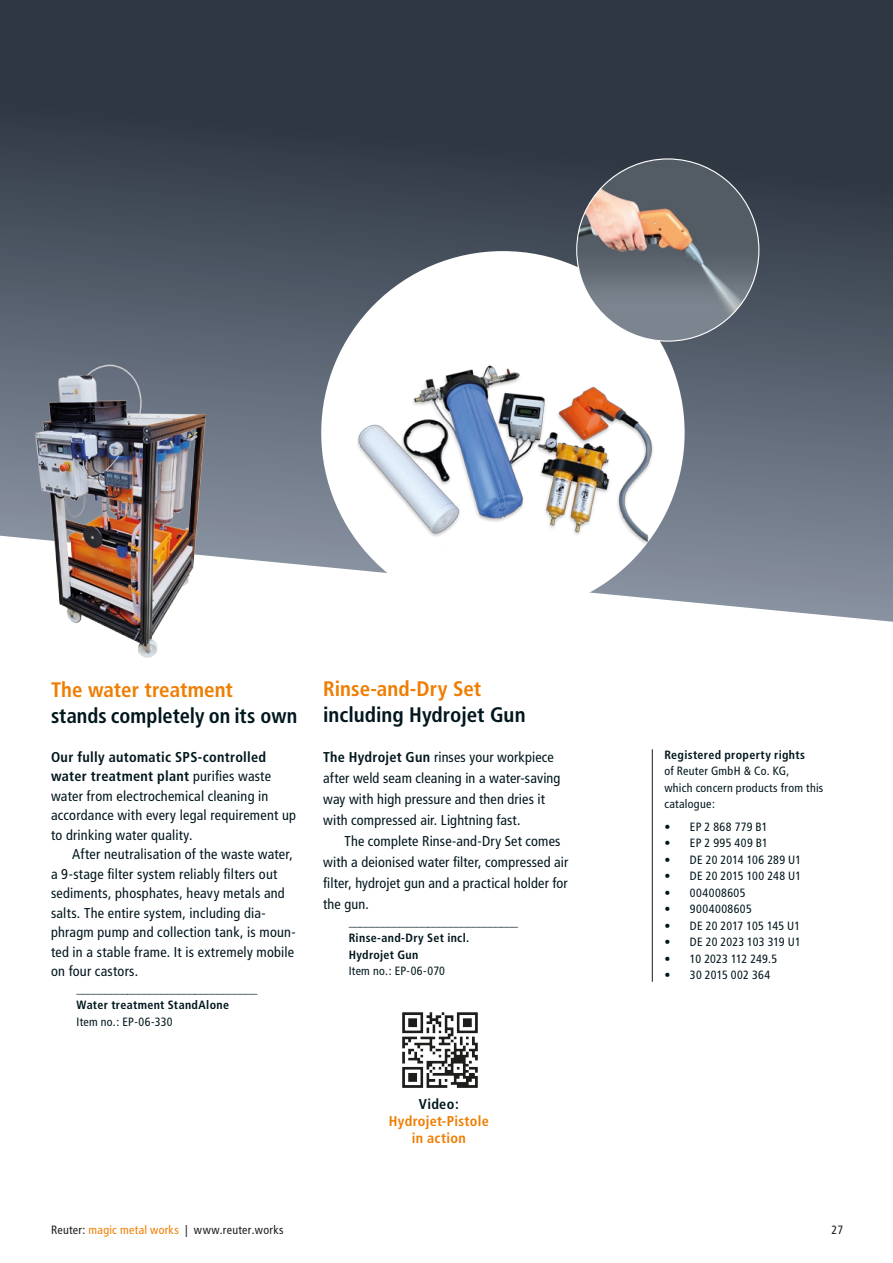
<style>
.page{position:relative;width:893px;height:1263px;background:#fff}
.page>*{position:absolute;margin:0;border:0;box-sizing:border-box;transform-origin:0 0}
.t1{font:700 condensed 21px "Frutiger";color:#00161d}
.t2{font:700 condensed 21px "Frutiger";color:#ef7d00}
.t3{font:condensed 14.25px/19.5px "Frutiger";letter-spacing:.015em;color:#00161d}
.t4{font:700 condensed 14.25px/17.1px "Frutiger";letter-spacing:.02em;color:#ef7d00;text-align:center}
.t5{font:700 condensed 14.25px "Frutiger";letter-spacing:.02em;color:#00161d}
.t6{font:condensed 12px/16.5px "Frutiger";letter-spacing:.02em;color:#00161d}
.t7{font:700 condensed 12px/16.5px "Frutiger";letter-spacing:.025em;color:#00161d}
.t8{font:condensed 12px "Frutiger";letter-spacing:.025em;color:#1d1d1b}
.t9{font:condensed 12px "Frutiger";letter-spacing:.04em;color:#00161d}
.s1{font-weight:700}
.s2{color:#ef7d00}
</style>
<div class="page">
<svg style="left:0;top:0;width:893px;height:622px;background:#515a66"></svg>
<div style="left:321px;top:251px;width:364px;height:363px;background:#fff;border-radius:50%"></div>
<img style="left:578px;top:159px;width:181px;height:182px">
<img style="left:27px;top:357px;width:188px;height:301px">
<img style="left:357px;top:365px;width:298px;height:180px">
<img style="left:402px;top:1012px;width:76px;height:76px">
<hr style="left:652px;top:749px;width:1px;height:233px;background:#1d1d1b">
<h1 class="t2" style="left:51px;top:677px;width:183px">The water treatment</h1>
<h1 class="t1" style="left:51px;top:703px;width:248px">stands completely on its own</h1>
<p class="t3" style="left:51px;top:747px;width:247px"><span class="s1">Our fully automatic SPS-controlled water treatment plant</span> purifies waste water from electrochemical cleaning in accordance with every legal requirement up to drinking water quality.</p>
<p class="t3" style="left:51px;top:845px;width:246px;text-indent:21px">After neutralisation of the waste water, a 9-stage filter system reliably filters out sediments, phosphates, heavy metals and salts. The entire system, including dia&shy;phragm pump and collection tank, is moun&shy;ted in a stable frame. It is extremely mobile on four castors.</p>
<p class="t7" style="left:77px;top:980px;width:182px">________________________________<br>Water treatment StandAlone</p>
<p class="t6" style="left:77px;top:1013px;width:97px">Item no.: EP-06-330</p>
<h1 class="t2" style="left:323px;top:676px;width:160px">Rinse-and-Dry Set</h1>
<h1 class="t1" style="left:323px;top:702px;width:204px">including Hydrojet Gun</h1>
<p class="t3" style="left:323px;top:747px;width:239px;line-height:21px"><span class="s1">The Hydrojet Gun</span> rinses your workpiece after weld seam cleaning in a water-saving way with high pressure and then dries it with compressed air. Lightning fast.</p>
<p class="t3" style="left:323px;top:831px;width:247px;line-height:21px;text-indent:21px">The complete Rinse-and-Dry Set comes with a deionised water filter, compressed air filter, hydrojet gun and a practical holder for the gun.</p>
<p class="t7" style="left:349px;top:913px;width:171px">______________________________<br>Rinse-and-Dry Set incl.<br>Hydrojet Gun</p>
<p class="t6" style="left:349px;top:963px;width:98px">Item no.: EP-06-070</p>
<p class="t5" style="left:419px;top:1095px;width:41px">Video:</p>
<p class="t4" style="left:389px;top:1112px;width:101px">Hydrojet-Pistole in action</p>
<p class="t7" style="left:664px;top:746px;width:142px">Registered property rights</p>
<p class="t6" style="left:664px;top:763px;width:160px">of Reuter GmbH &amp; Co. KG,<br>which concern products from this catalogue:</p>
<p class="t6" style="left:664px;top:818px;width:105px">• EP 2 868 779 B1</p>
<p class="t6" style="left:664px;top:835px;width:105px">• EP 2 995 409 B1</p>
<p class="t6" style="left:664px;top:851px;width:138px">• DE 20 2014 106 289 U1</p>
<p class="t6" style="left:664px;top:868px;width:138px">• DE 20 2015 100 248 U1</p>
<p class="t9" style="left:664px;top:885px;width:83px">• 004008605</p>
<p class="t9" style="left:664px;top:902px;width:89px">• 9004008605</p>
<p class="t6" style="left:664px;top:917px;width:137px">• DE 20 2017 105 145 U1</p>
<p class="t6" style="left:664px;top:934px;width:138px">• DE 20 2023 103 319 U1</p>
<p class="t6" style="left:664px;top:950px;width:114px">• 10 2023 112 249.5</p>
<p class="t6" style="left:664px;top:967px;width:107px">• 30 2015 002 364</p>
<p class="t8" style="left:51px;top:1222px;width:234px">Reuter: <span class="s2">magic metal works</span> | www.reuter.works</p>
<p class="t8" style="left:831px;top:1222px;width:13px">27</p>
</div>
